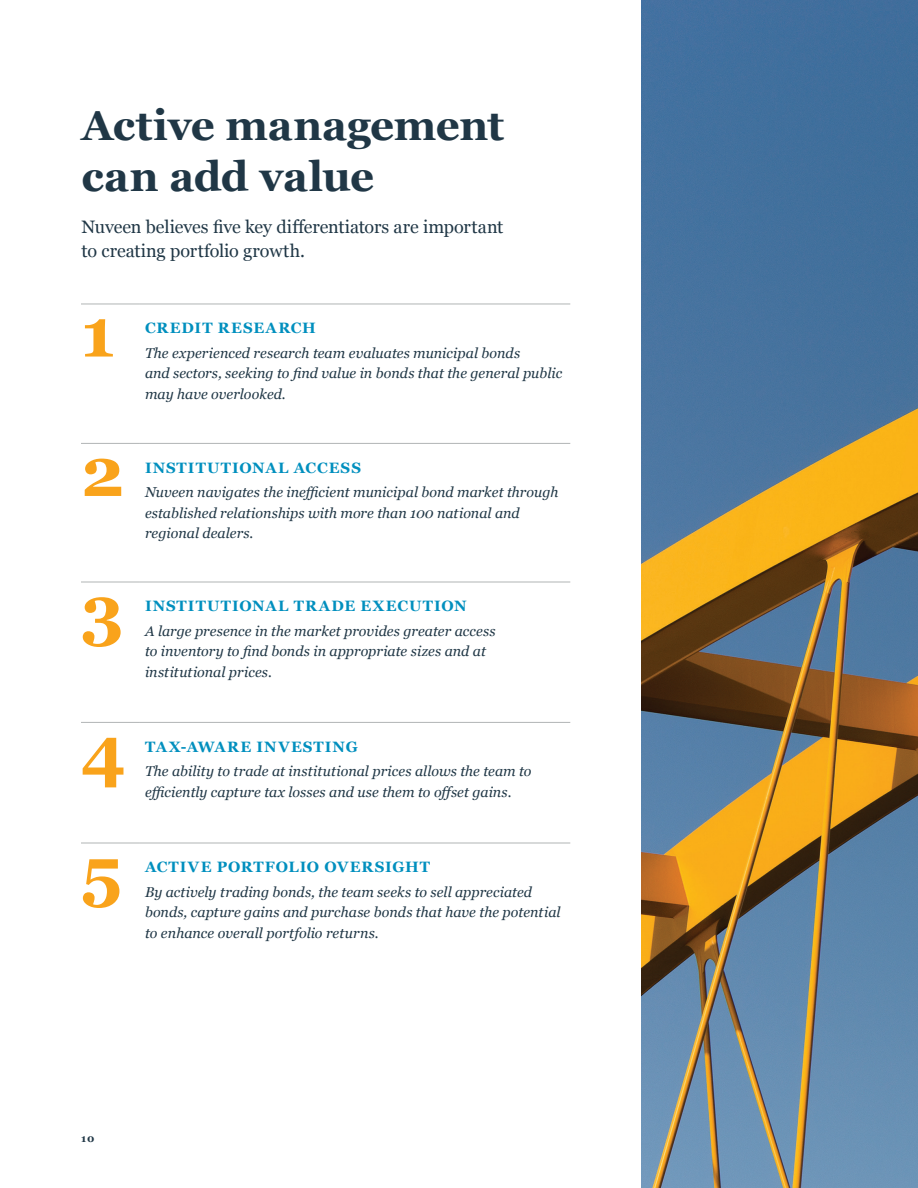
<style>
.page{position:relative;width:918px;height:1188px;background:#fff}
.page>*{position:absolute;margin:0;border:0;box-sizing:border-box;transform-origin:0 0}
.t1{font:700 69px "Georgia";color:#f9a31b}
.t2{font:700 42px/51px "Georgia";letter-spacing:-.01em;color:#203746}
.t3{font:18px/24px "Georgia";letter-spacing:-.005em;color:#203746}
.t4{font:700 15px "Georgia";letter-spacing:.07em;color:#008fbe}
.t5{font:italic 14.25px/20.2px "Georgia";color:#203746}
.t6{font:700 10.5px "Georgia";color:#203746}
</style>
<div class="page">
<img style="left:642px;top:0;width:276px;height:1188px">
<hr style="left:81px;top:304px;width:58px;height:1px;background:#b1b4b5">
<hr style="left:139px;top:304px;width:431px;height:1px;background:#b1b4b5">
<hr style="left:81px;top:443px;width:58px;height:1px;background:#b1b4b5">
<hr style="left:139px;top:443px;width:431px;height:1px;background:#b1b4b5">
<hr style="left:81px;top:582px;width:58px;height:1px;background:#b1b4b5">
<hr style="left:139px;top:582px;width:431px;height:1px;background:#b1b4b5">
<hr style="left:81px;top:722px;width:58px;height:1px;background:#b1b4b5">
<hr style="left:139px;top:722px;width:431px;height:1px;background:#b1b4b5">
<hr style="left:81px;top:843px;width:58px;height:1px;background:#b1b4b5">
<hr style="left:139px;top:843px;width:431px;height:1px;background:#b1b4b5">
<p class="t2" style="left:82px;top:98px;width:424px">Active management can add value</p>
<p class="t3" style="left:82px;top:214px;width:423px">Nuveen believes five key differentiators are important to creating portfolio growth.</p>
<p class="t1" style="left:81px;top:281px;width:35px">1</p>
<p class="t4" style="left:145px;top:317px;width:172px">CREDIT RESEARCH</p>
<p class="t5" style="left:145px;top:342px;width:419px">The experienced research team evaluates municipal bonds<br>and sectors, seeking to find value in bonds that the general public may have overlooked.</p>
<p class="t1" style="left:81px;top:420px;width:45px">2</p>
<p class="t4" style="left:145px;top:456px;width:218px">INSTITUTIONAL ACCESS</p>
<p class="t5" style="left:145px;top:482px;width:415px">Nuveen navigates the inefficient municipal bond market through established relationships with more than 100 national and regional dealers.</p>
<p class="t1" style="left:81px;top:559px;width:45px">3</p>
<p class="t4" style="left:145px;top:595px;width:323px">INSTITUTIONAL TRADE EXECUTION</p>
<p class="t5" style="left:145px;top:620px;width:352px">A large presence in the market provides greater access to inventory to find bonds in appropriate sizes and at institutional prices.</p>
<p class="t1" style="left:81px;top:699px;width:46px">4</p>
<p class="t4" style="left:145px;top:735px;width:214px">TAX-AWARE INVESTING</p>
<p class="t5" style="left:145px;top:761px;width:388px">The ability to trade at institutional prices allows the team to efficiently capture tax losses and use them to offset gains.</p>
<p class="t1" style="left:81px;top:820px;width:43px">5</p>
<p class="t4" style="left:145px;top:856px;width:287px">ACTIVE PORTFOLIO OVERSIGHT</p>
<p class="t5" style="left:145px;top:881px;width:417px">By actively trading bonds, the team seeks to sell appreciated bonds, capture gains and purchase bonds that have the potential to enhance overall portfolio returns.</p>
<p class="t6" style="left:81px;top:1130px;width:15px">10</p>
</div>
